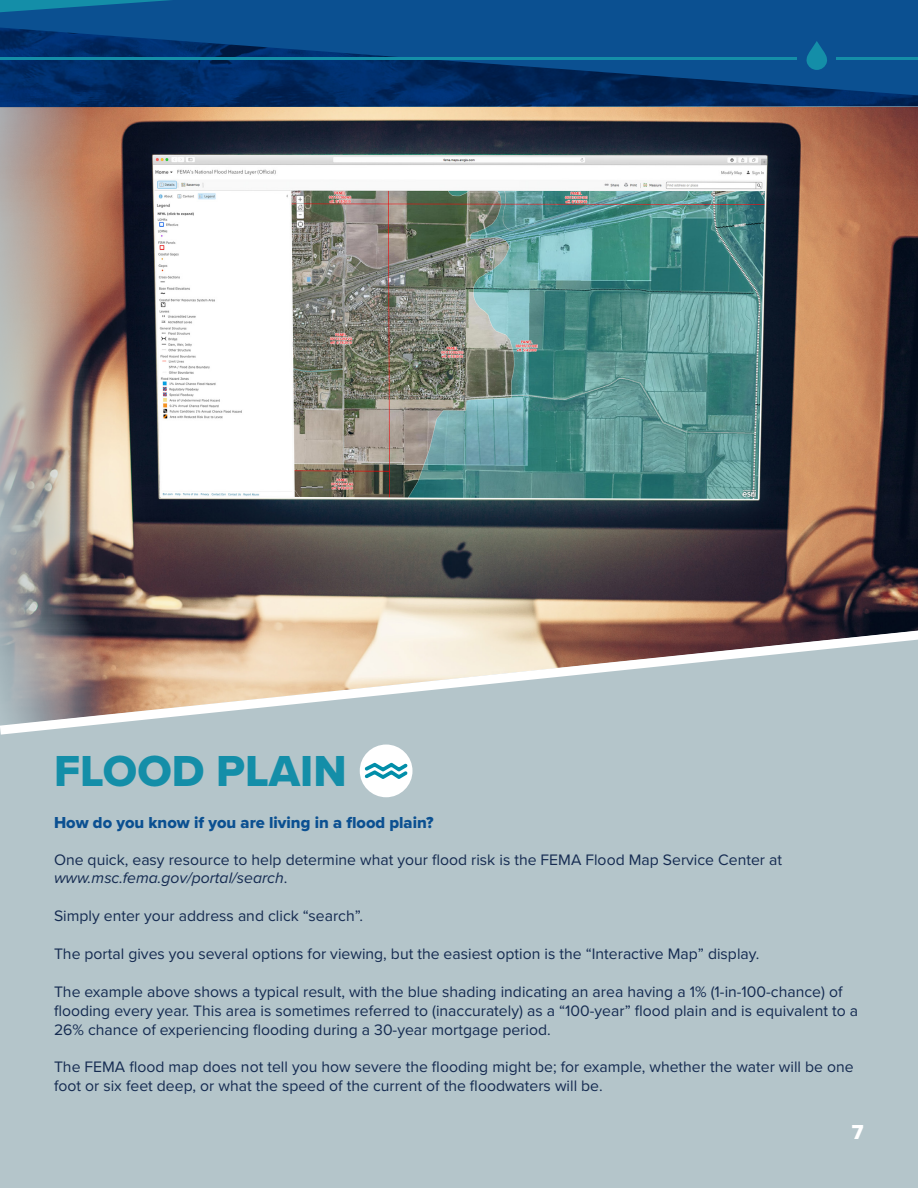
<style>
.page{position:relative;width:918px;height:1188px;background:#b4c5ca}
.page>*{position:absolute;margin:0;border:0;box-sizing:border-box;transform-origin:0 0}
.Headers{font:45px "Proxima Nova Extrabld";color:#148ea8}
.t1{font:21px "Proxima Nova Extrabld";color:#fff}
.Emphasis_Text{font:16.5px "Proxima Nova Extrabld";color:#0b5091}
.Regular_Copy{font:15.75px/18.9px "Proxima Nova";color:#152b51}
.Regular_Copy-2{font:italic 15.75px "Proxima Nova";color:#152b51}
.s1{font-style:normal}
</style>
<div class="page">
<div style="left:360px;top:745px;width:53px;height:52px;background:#fff;border-radius:50%"></div>
<svg style="left:365px;top:763px;width:43px;height:16px"></svg>
<img style="left:0;top:108px;width:918px;height:627px">
<img style="left:0;top:100px;width:918px;height:8px">
<svg style="left:0;top:0;width:918px;height:100px;background:#07417f"></svg>
<hr style="left:836px;top:57px;width:82px;height:3px;background:#148ea8">
<hr style="left:0;top:57px;width:797px;height:3px;background:#148ea8">
<svg style="left:806px;top:41px;width:21px;height:29px"></svg>
<svg style="left:0;top:0;width:219px;height:79px;background:#06437e"></svg>
<p class="Headers" style="left:54px;top:744px;width:294px">FLOOD PLAIN</p>
<p class="Emphasis_Text" style="left:54px;top:813px;width:381px">How do you know if you are living in a flood plain?</p>
<p class="Regular_Copy" style="left:54px;top:850px;width:730px">One quick, easy resource to help determine what your flood risk is the FEMA Flood Map Service Center at</p>
<p class="Regular_Copy-2" style="left:54px;top:869px;width:235px">www.msc.fema.gov/portal/search<span class="s1">.</span></p>
<p class="Regular_Copy" style="left:54px;top:907px;width:311px">Simply enter your address and click “search”.</p>
<p class="Regular_Copy" style="left:54px;top:945px;width:707px">The portal gives you several options for viewing, but the easiest option is the “Interactive Map” display.</p>
<p class="Regular_Copy" style="left:54px;top:982px;width:806px">The example above shows a typical result, with the blue shading indicating an area having a 1% (1-in-100-chance) of flooding every year. This area is sometimes referred to (inaccurately) as a “100-year” flood plain and is equivalent to a<br>26% chance of experiencing flooding during a 30-year mortgage period.</p>
<p class="Regular_Copy" style="left:54px;top:1058px;width:801px">The FEMA flood map does not tell you how severe the flooding might be; for example, whether the water will be one foot or six feet deep, or what the speed of the current of the floodwaters will be.</p>
<h2 class="t1" style="left:852px;top:1119px;width:13px">7</h2>
</div>
